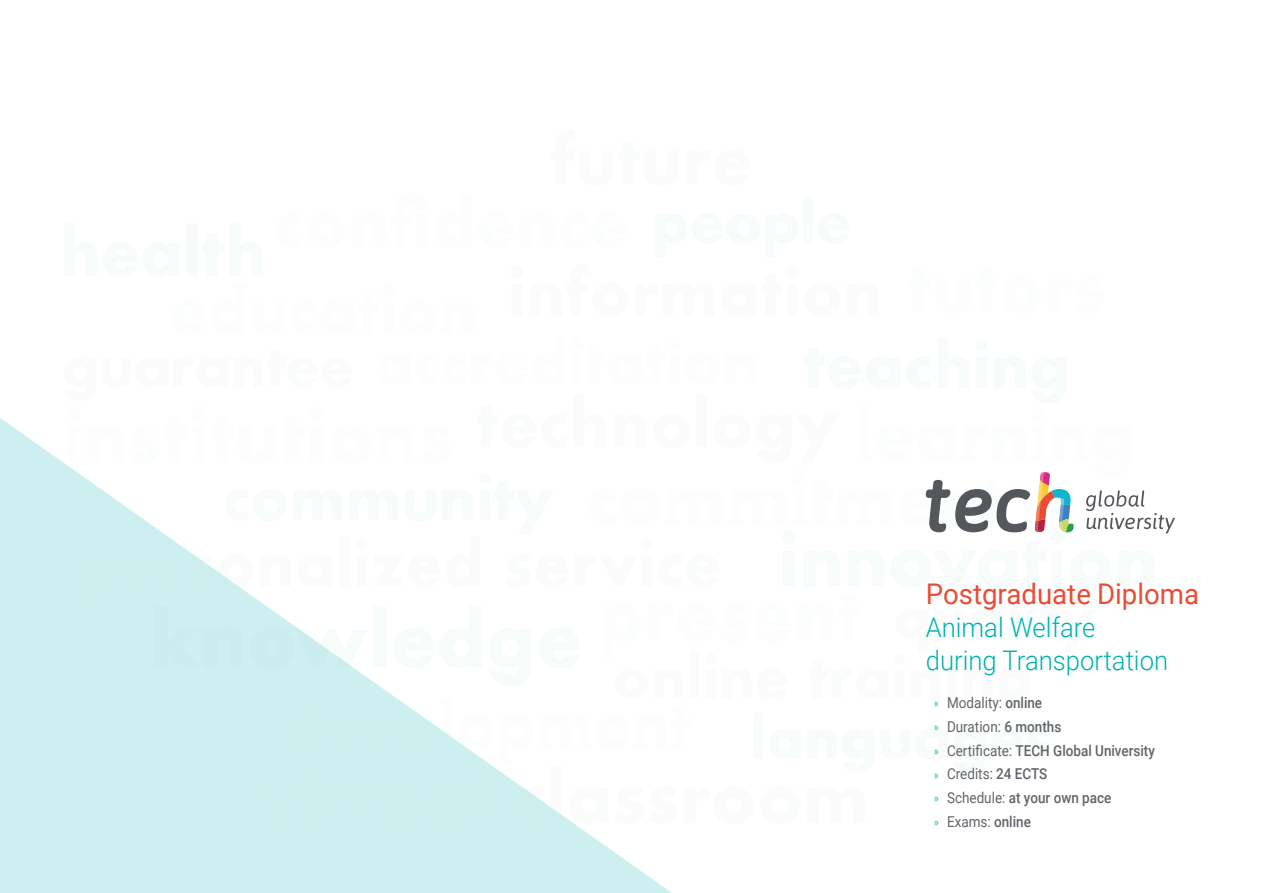
<style>
.page{position:relative;width:1263px;height:893px;background:#fff}
.page>*{position:absolute;margin:0;border:0;box-sizing:border-box;transform-origin:0 0}
.t1{font:28.5px "Roboto";color:#e94d35}
.t2{font:300 27px/33px "Roboto";color:#00b2af;scale:.95 1}
.t3{font:500 15px/23.7px "Roboto";color:#61646a;scale:.9 1}
.s1{font-family:"Myriad Pro";font-weight:400;font-size:12px;color:#00b2af}
.s2{font-weight:400}
</style>
<div class="page">
<div style="left:0;top:418px;width:672px;height:475px;background:#cdefef"></div>
<svg style="left:64px;top:418px;width:1111px;height:406px"></svg>
<h1 class="t1" style="left:926px;top:574px;width:275px">Postgraduate Diploma</h1>
<h2 class="t2" style="left:926px;top:610px;width:257px">Animal Welfare during Transportation</h2>
<p class="t3" style="left:934px;top:690px;width:247px"><span class="s1">»</span> <span class="s2">Modality:</span> online<br><span class="s1">»</span> <span class="s2">Duration:</span> 6 months<br><span class="s1">»</span> <span class="s2">Certificate:</span> TECH Global University <span class="s1">»</span> <span class="s2">Credits:</span> 24 ECTS<br><span class="s1">»</span> <span class="s2">Schedule:</span> at your own pace<br><span class="s1">»</span> <span class="s2">Exams:</span> online</p>
</div>
